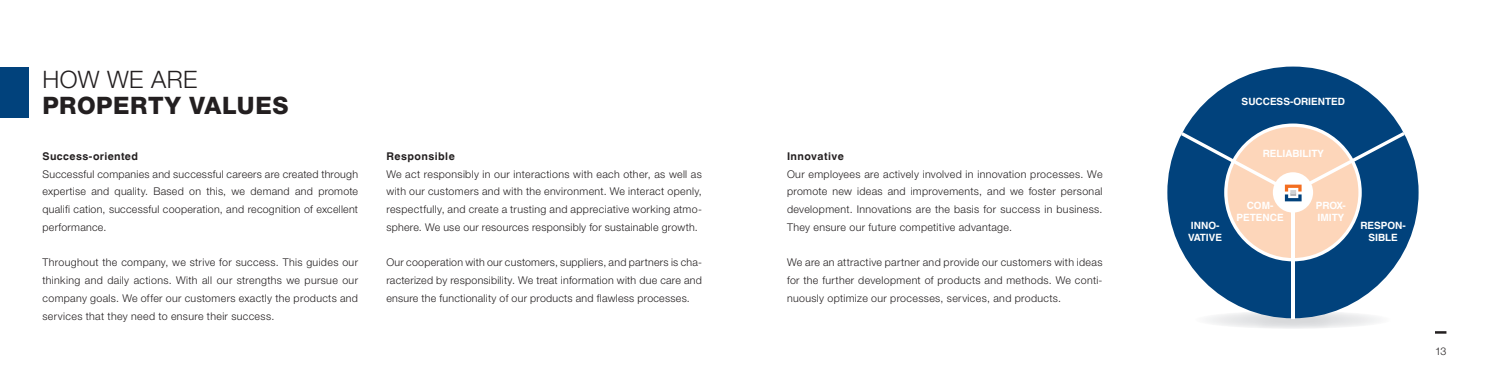
<style>
.page{position:relative;width:1489px;height:373px;background:#fff}
.page>*{position:absolute;margin:0;border:0;box-sizing:border-box;transform-origin:0 0}
.LÄPPLE_CD_Headline{font:800 24px "Helvetica Neue LT Pro";letter-spacing:.025em;color:#231f20}
.LÄPPLE_CD_Headline-2{font:300 24px "Helvetica Neue LT Pro";letter-spacing:.02em;color:#231f20}
.Fliesstext_Headline{font:300 10.62px/17.8px "Helvetica Neue LT Pro";letter-spacing:.025em;color:#231f20;text-align:justify}
.Fliesstext_Headline-2{font:700 10.62px "Helvetica World";letter-spacing:.04em;color:#231f20}
.t1{font:700 10px/12px "Helvetica World";color:#fff;text-align:center}
</style>
<div class="page">
<div style="left:0;top:67px;width:28px;height:50px;background:#01427c"></div>
<img style="left:1207px;top:310px;width:172px;height:18px">
<div style="left:1167px;top:66px;width:251px;height:251px;background:#01427c;border-radius:50%"></div>
<svg style="left:1290px;top:261px;width:4px;height:56px"></svg>
<svg style="left:1180px;top:123px;width:224px;height:138px"></svg>
<svg style="left:1435px;top:331px;width:11px;height:2px"></svg>
<p class="LÄPPLE_CD_Headline-2" style="left:43px;top:65px;width:156px">HOW WE ARE</p>
<p class="LÄPPLE_CD_Headline" style="left:43px;top:90px;width:247px">PROPERTY VALUES</p>
<p class="Fliesstext_Headline-2" style="left:43px;top:150px;width:97px">Success-oriented</p>
<p class="Fliesstext_Headline" style="left:43px;top:164px;width:317px">Successful companies and successful careers are created through expertise and quality. Based on this, we demand and promote qualifi cation, successful cooperation, and recognition of excellent performance.</p>
<p class="Fliesstext_Headline" style="left:43px;top:253px;width:317px">Throughout the company, we strive for success. This guides our thinking and daily actions. With all our strengths we pursue our company goals. We offer our customers exactly the products and services that they need to ensure their success.</p>
<p class="Fliesstext_Headline-2" style="left:386px;top:150px;width:70px">Responsible</p>
<p class="Fliesstext_Headline" style="left:386px;top:164px;width:317px">We act responsibly in our interactions with each other, as well as with our customers and with the environment. We interact openly, respectfully, and create a trusting and appreciative working atmo&shy;sphere. We use our resources responsibly for sustainable growth.</p>
<p class="Fliesstext_Headline" style="left:386px;top:253px;width:317px">Our cooperation with our customers, suppliers, and partners is cha&shy;racterized by responsibility. We treat information with due care and ensure the functionality of our products and flawless processes.</p>
<p class="Fliesstext_Headline-2" style="left:787px;top:150px;width:58px">Innovative</p>
<p class="Fliesstext_Headline" style="left:787px;top:164px;width:317px">Our employees are actively involved in innovation processes. We promote new ideas and improvements, and we foster personal development. Innovations are the basis for success in business.<br>They ensure our future competitive advantage.</p>
<p class="Fliesstext_Headline" style="left:787px;top:253px;width:317px">We are an attractive partner and provide our customers with ideas for the further development of products and methods. We conti&shy;nuously optimize our processes, services, and products.</p>
<p class="t1" style="left:1241px;top:95px;width:105px">SUCCESS-ORIENTED</p>
<p class="t1" style="left:1262px;top:147px;width:63px">RELIABILITY</p>
<p class="t1" style="left:1187px;top:219px;width:36px;text-align:left">INNO-<br>VATIVE</p>
<p class="t1" style="left:1236px;top:199px;width:49px">COM-<br>PETENCE</p>
<p class="t1" style="left:1315px;top:199px;width:32px;text-align:left">PROX-<br>IMITY</p>
<p class="t1" style="left:1360px;top:219px;width:47px">RESPON-<br>SIBLE</p>
<p class="Fliesstext_Headline" style="left:1434px;top:341px;width:13px">13</p>
</div>
